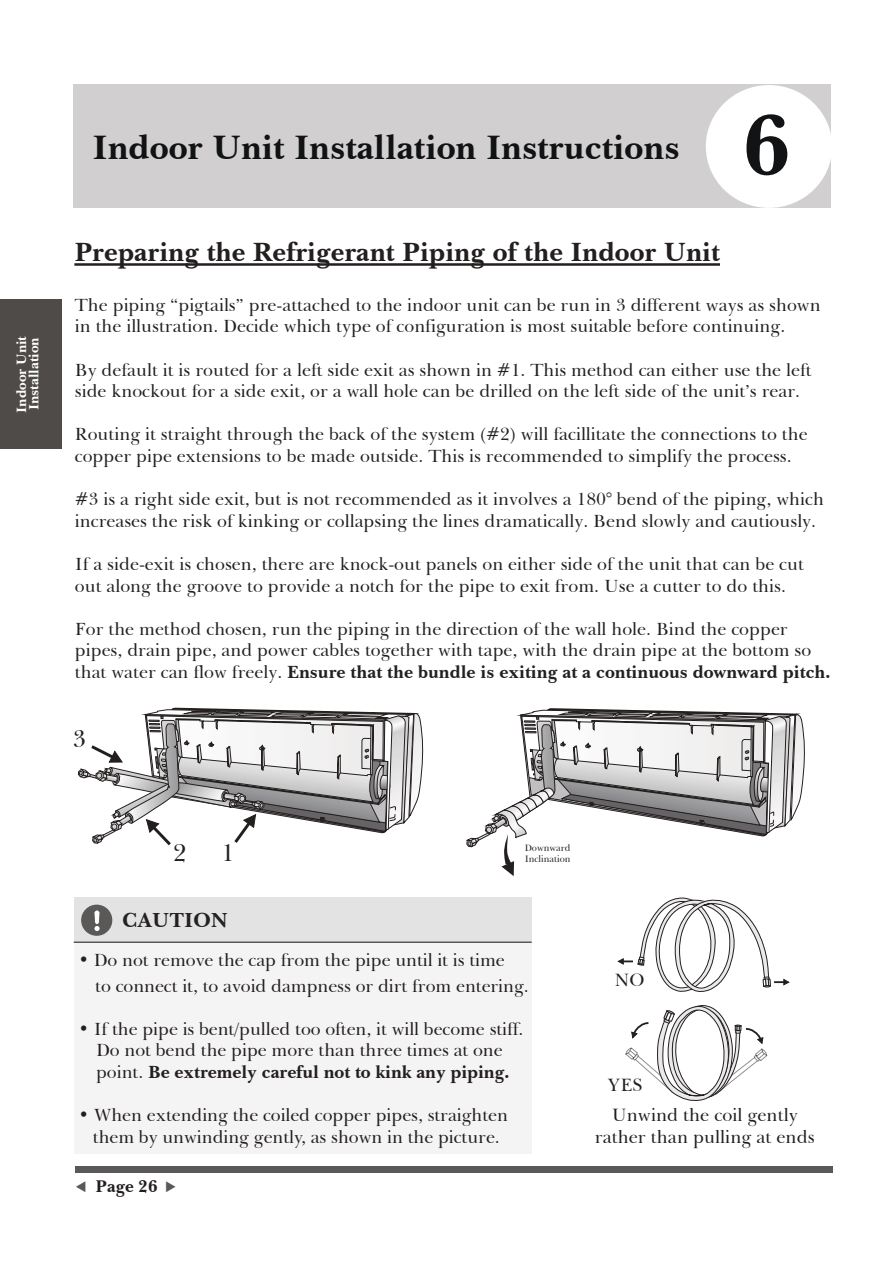
<style>
.page{position:relative;width:893px;height:1263px;background:#fff}
.page>*{position:absolute;margin:0;border:0;box-sizing:border-box;transform-origin:0 0}
.t1{font:700 86.7px "Baskerville BT";color:#121314}
.t2{font:700 34.65px "Baskerville BT";color:#111213}
.t3{font:700 27px "Baskerville BT";color:#241f1f}
.t4{font:24.75px "Baskerville BT";color:#241f1f}
.t5{font:700 20.85px "Baskerville BT";color:#232121}
.t6{font:18.3px/21.9px "Baskerville BT";color:#241f1f;text-align:center}
.t7{font:18px/21.6px "Baskerville BT";color:#232120}
.t8{font:18px/21.6px "Baskerville BT";letter-spacing:-.005em;color:#241f1f;text-align:center}
.t9{font:700 17.4px "Baskerville BT";color:#241f1f}
.t10{font:700 13.8px/12.3px "Baskerville BT";color:#fff}
.t11{font:9.6px/11.4px "Baskerville BT";color:#241f1f}
.s1{font-weight:700}
</style>
<div class="page">
<hr style="left:74px;top:263px;width:646px;height:3px;background:#241f1f">
<svg style="left:78px;top:708px;width:345px;height:138px"></svg>
<svg style="left:466px;top:708px;width:339px;height:168px"></svg>
<div style="left:74px;top:898px;width:458px;height:44px;background:#e4e3e4"></div>
<div style="left:74px;top:942px;width:458px;height:211px;background:#f5f4f5"></div>
<hr style="left:74px;top:941px;width:458px;height:2px;background:#5a5958">
<div style="left:81px;top:905px;width:31px;height:31px;background:#5a5958;border-radius:50%"></div>
<svg style="left:94px;top:910px;width:6px;height:21px"></svg>
<svg style="left:618px;top:897px;width:171px;height:95px"></svg>
<svg style="left:625px;top:1005px;width:142px;height:96px"></svg>
<div style="left:75px;top:1166px;width:757px;height:6px;background:#5a5958"></div>
<div style="left:73px;top:85px;width:758px;height:123px;background:#d2cfd1"></div>
<div style="left:706px;top:85px;width:126px;height:123px;background:#fff;border-radius:50%"></div>
<div style="left:0;top:299px;width:62px;height:149px;background:#4e4b49"></div>
<p class="t10" style="left:15px;top:413px;width:78px;rotate:-90deg">Indoor Unit<br>Installation</p>
<h2 class="t2" style="left:93px;top:126px;width:589px">Indoor Unit Installation Instructions</h2>
<h1 class="t1" style="left:743px;top:91px;width:49px">6</h1>
<h3 class="t3" style="left:74px;top:235px;width:647px">Preparing the Refrigerant Piping of the Indoor Unit</h3>
<p class="t7" style="left:75px;top:294px;width:747px">The piping “pigtails” pre-attached to the indoor unit can be run in 3 different ways as shown in the illustration. Decide which type of configuration is most suitable before continuing.</p>
<p class="t7" style="left:75px;top:359px;width:738px">By default it is routed for a left side exit as shown in #1. This method can either use the left side knockout for a side exit, or a wall hole can be drilled on the left side of the unit’s rear.</p>
<p class="t7" style="left:75px;top:423px;width:734px">Routing it straight through the back of the system (#2) will facillitate the connections to the copper pipe extensions to be made outside. This is recommended to simplify the process.</p>
<p class="t7" style="left:75px;top:488px;width:751px">#3 is a right side exit, but is not recommended as it involves a 180° bend of the piping, which increases the risk of kinking or collapsing the lines dramatically. Bend slowly and cautiously.</p>
<p class="t7" style="left:75px;top:553px;width:731px">If a side-exit is chosen, there are knock-out panels on either side of the unit that can be cut out along the groove to provide a notch for the pipe to exit from. Use a cutter to do this.</p>
<p class="t7" style="left:75px;top:618px;width:757px">For the method chosen, run the piping in the direction of the wall hole. Bind the copper pipes, drain pipe, and power cables together with tape, with the drain pipe at the bottom so that water can flow freely. <span class="s1">Ensure that the bundle is exiting at a continuous downward pitch.</span></p>
<h3 class="t4" style="left:73px;top:723px;width:15px">3</h3>
<h3 class="t4" style="left:173px;top:837px;width:15px">2</h3>
<h3 class="t4" style="left:221px;top:837px;width:15px">1</h3>
<p class="t11" style="left:525px;top:842px;width:47px">Downward<br>Inclination</p>
<p class="t5" style="left:123px;top:907px;width:107px">CAUTION</p>
<p class="t8" style="left:95px;top:948px;width:435px;line-height:25.2px;text-align:left;text-indent:-17px">• Do not remove the cap from the pipe until it is time<br>to connect it, to avoid dampness or dirt from entering.</p>
<p class="t8" style="left:78px;top:1018px;width:447px">• If the pipe is bent/pulled too often, it will become stiff.<br>Do not bend the pipe more than three times at one point. <span class="s1">Be extremely careful not to kink any piping.</span></p>
<p class="t8" style="left:78px;top:1104px;width:431px">• When extending the coiled copper pipes, straighten them by unwinding gently, as shown in the picture.</p>
<p class="t9" style="left:96px;top:1175px;width:64px">Page 26</p>
<p class="t6" style="left:614px;top:969px;width:32px">NO</p>
<p class="t6" style="left:607px;top:1074px;width:37px">YES</p>
<p class="t6" style="left:595px;top:1104px;width:221px">Unwind the coil gently rather than pulling at ends</p>
</div>
